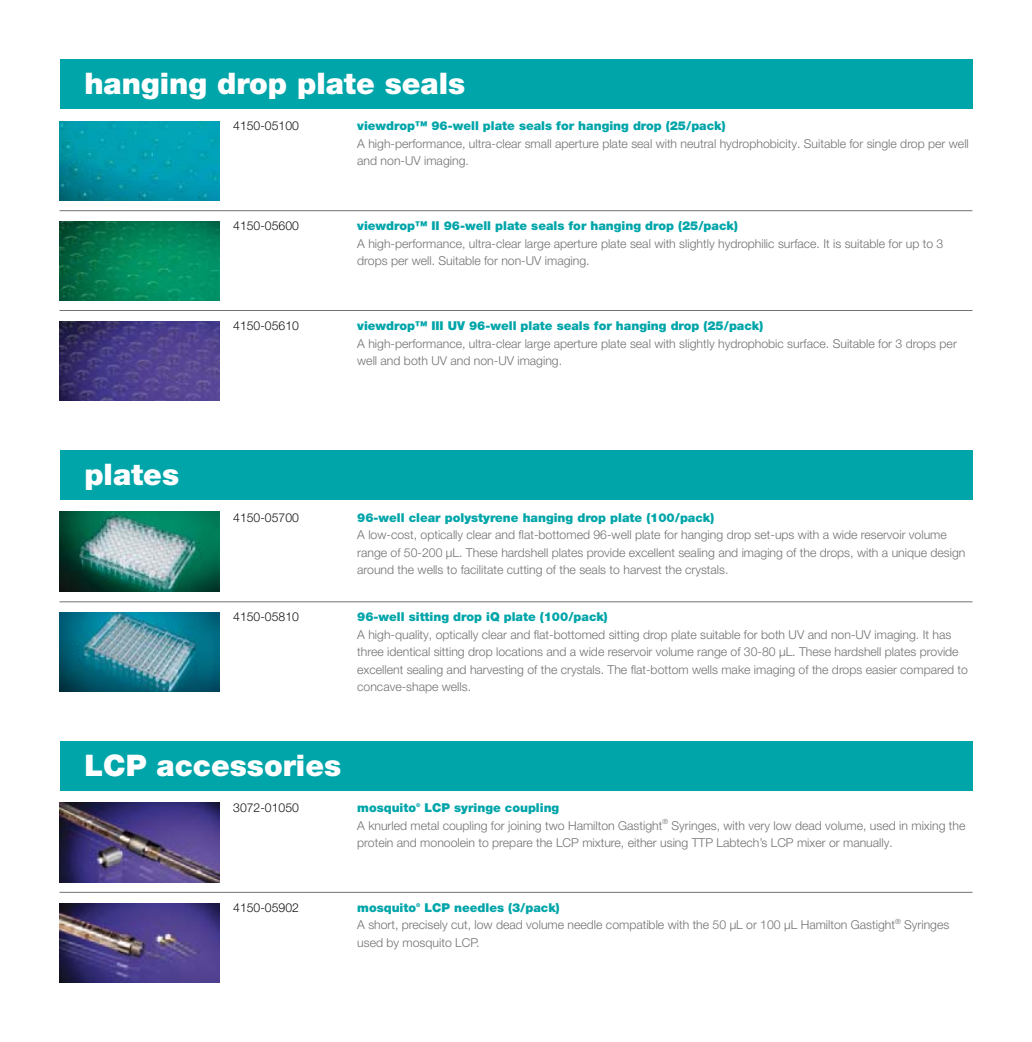
<style>
.page{position:relative;width:1032px;height:1042px;background:#fff}
.page>*{position:absolute;margin:0;border:0;box-sizing:border-box;transform-origin:0 0}
.t1{font:900 29.75px "Helvetica Neue";color:#fff}
.t2{font:300 12.25px/17.5px "Helvetica Neue LT Pro";color:#737272}
.t3{font:900 12.25px "Helvetica Neue";color:#00a5a9}
.t4{font:300 12.25px "Helvetica Neue LT Pro";color:#131513}
.t5{font:300 7.17px "Helvetica Neue LT Pro";color:#737272}
.t6{font:900 5.25px "Helvetica Neue";color:#00a5a9}
</style>
<div class="page">
<div style="left:60px;top:60px;width:912px;height:49px;background:#00a5a9"></div>
<hr style="left:60px;top:210px;width:912px;height:1px;background:#737272">
<hr style="left:60px;top:310px;width:912px;height:1px;background:#737272">
<img style="left:60px;top:121px;width:159px;height:79px">
<img style="left:60px;top:221px;width:159px;height:79px">
<img style="left:60px;top:321px;width:159px;height:79px">
<div style="left:60px;top:742px;width:912px;height:49px;background:#00a5a9"></div>
<hr style="left:60px;top:892px;width:912px;height:1px;background:#737272">
<img style="left:60px;top:803px;width:159px;height:79px">
<img style="left:60px;top:903px;width:159px;height:79px">
<div style="left:60px;top:450px;width:912px;height:49px;background:#00a5a9"></div>
<hr style="left:60px;top:601px;width:912px;height:1px;background:#737272">
<img style="left:60px;top:512px;width:159px;height:79px">
<img style="left:60px;top:612px;width:159px;height:80px">
<h1 class="t1" style="left:84px;top:73px;width:382px">hanging drop plate seals</h1>
<p class="t4" style="left:233px;top:122px;width:67px">4150-05100</p>
<p class="t3" style="left:357px;top:122px;width:370px">viewdrop™ 96-well plate seals for hanging drop (25/pack)</p>
<p class="t2" style="left:357px;top:136px;width:613px">A high-performance, ultra-clear small aperture plate seal with neutral hydrophobicity. Suitable for single drop per well and non-UV imaging.</p>
<p class="t4" style="left:233px;top:221px;width:67px">4150-05600</p>
<p class="t3" style="left:357px;top:221px;width:382px">viewdrop™ II 96-well plate seals for hanging drop (25/pack)</p>
<p class="t2" style="left:357px;top:236px;width:588px">A high-performance, ultra-clear large aperture plate seal with slightly hydrophilic surface. It is suitable for up to 3 drops per well. Suitable for non-UV imaging.</p>
<h1 class="t1" style="left:84px;top:463px;width:96px">plates</h1>
<p class="t4" style="left:233px;top:321px;width:67px">4150-05610</p>
<p class="t3" style="left:357px;top:321px;width:407px">viewdrop™ III UV 96-well plate seals for hanging drop (25/pack)</p>
<p class="t2" style="left:357px;top:335px;width:601px">A high-performance, ultra-clear large aperture plate seal with slightly hydrophobic surface. Suitable for 3 drops per well and both UV and non-UV imaging.</p>
<p class="t4" style="left:233px;top:513px;width:67px">4150-05700</p>
<p class="t3" style="left:357px;top:513px;width:358px">96-well clear polystyrene hanging drop plate (100/pack)</p>
<p class="t2" style="left:357px;top:527px;width:610px">A low-cost, optically clear and flat-bottomed 96-well plate for hanging drop set-ups with a wide reservoir volume range of 50-200 μL. These hardshell plates provide excellent sealing and imaging of the drops, with a unique design around the wells to facilitate cutting of the seals to harvest the crystals.</p>
<p class="t4" style="left:233px;top:612px;width:67px">4150-05810</p>
<p class="t3" style="left:357px;top:612px;width:252px">96-well sitting drop iQ plate (100/pack)</p>
<p class="t2" style="left:357px;top:627px;width:612px">A high-quality, optically clear and flat-bottomed sitting drop plate suitable for both UV and non-UV imaging. It has three identical sitting drop locations and a wide reservoir volume range of 30-80 μL. These hardshell plates provide excellent sealing and harvesting of the crystals. The flat-bottom wells make imaging of the drops easier compared to concave-shape wells.</p>
<h1 class="t1" style="left:84px;top:755px;width:258px">LCP accessories</h1>
<p class="t4" style="left:233px;top:803px;width:67px">3072-01050</p>
<p class="t3" style="left:357px;top:803px;width:60px">mosquito</p>
<p class="t6" style="left:416px;top:803px;width:6px">®</p>
<p class="t3" style="left:424px;top:803px;width:136px">LCP syringe coupling</p>
<p class="t2" style="left:357px;top:817px;width:307px">A knurled metal coupling for joining two Hamilton Gastight</p>
<p class="t5" style="left:662px;top:818px;width:7px">®</p>
<p class="t2" style="left:357px;top:817px;width:610px;text-indent:314px">Syringes, with very low dead volume, used in mixing the protein and monoolein to prepare the LCP mixture, either using TTP Labtech’s LCP mixer or manually.</p>
<p class="t4" style="left:233px;top:903px;width:67px">4150-05902</p>
<p class="t3" style="left:357px;top:903px;width:60px">mosquito</p>
<p class="t6" style="left:416px;top:903px;width:6px">®</p>
<p class="t3" style="left:424px;top:903px;width:137px">LCP needles (3/pack)</p>
<p class="t2" style="left:357px;top:917px;width:539px">A short, precisely cut, low dead volume needle compatible with the 50 μL or 100 μL Hamilton Gastight</p>
<p class="t5" style="left:895px;top:918px;width:7px">®</p>
<p class="t2" style="left:904px;top:917px;width:47px">Syringes</p>
<p class="t2" style="left:357px;top:935px;width:124px">used by mosquito LCP.</p>
</div>
